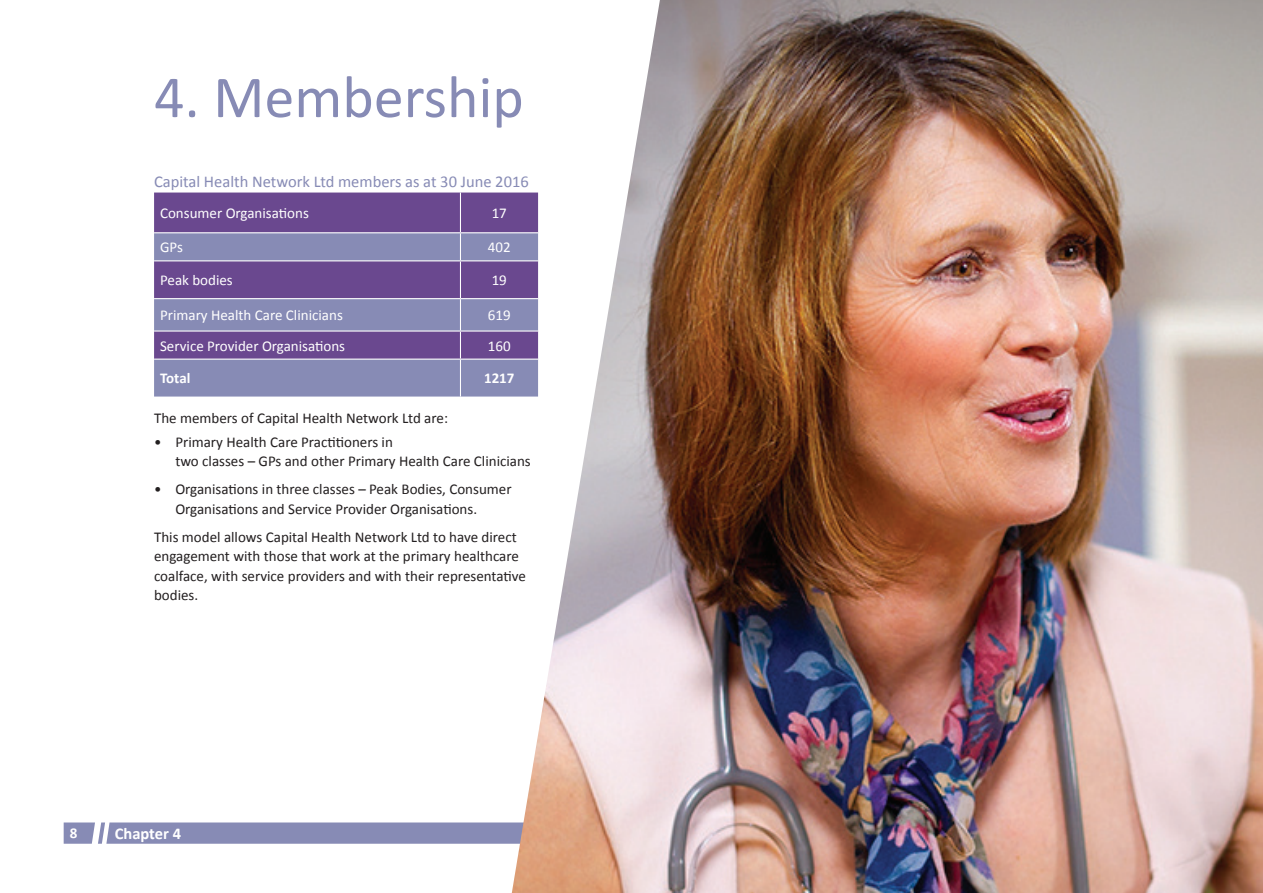
<style>
.page{position:relative;width:1263px;height:893px;background:#fff}
.page>*{position:absolute;margin:0;border:0;box-sizing:border-box;transform-origin:0 0}
.t1{font:60px "Calibri";color:#878bb5}
.intro_body{font:16.5px "Calibri";color:#878bb5}
.t2{font:700 16.5px "Calibri";color:#fff}
.body{font:15px/19.5px "Calibri";color:#231f20}
.body-2{font:15px "Calibri";color:#fff}
.body-3{font:700 15px "Calibri";color:#fff}
</style>
<div class="page">
<svg style="left:64px;top:822px;width:448px;height:22px;background:#8d91b9"></svg>
<img style="left:512px;top:0;width:751px;height:893px">
<div style="left:154px;top:193px;width:384px;height:39px;background:#6a488f"></div>
<svg style="left:154px;top:233px;width:384px;height:164px;background:#7c71a6"></svg>
<hr style="left:460px;top:193px;width:1px;height:39px;background:#fff">
<hr style="left:460px;top:232px;width:78px;height:1px;background:#fff">
<svg style="left:460px;top:233px;width:1px;height:27px"></svg>
<hr style="left:154px;top:260px;width:306px;height:1px;background:#fff">
<hr style="left:460px;top:260px;width:78px;height:1px;background:#fff">
<hr style="left:460px;top:261px;width:1px;height:37px;background:#fff">
<hr style="left:154px;top:298px;width:306px;height:1px;background:#fff">
<hr style="left:460px;top:298px;width:78px;height:1px;background:#fff">
<hr style="left:460px;top:299px;width:1px;height:31px;background:#fff">
<hr style="left:154px;top:330px;width:306px;height:2px;background:#fff">
<hr style="left:460px;top:330px;width:78px;height:2px;background:#fff">
<svg style="left:460px;top:332px;width:1px;height:27px"></svg>
<hr style="left:154px;top:359px;width:306px;height:1px;background:#fff">
<hr style="left:460px;top:359px;width:78px;height:1px;background:#fff">
<hr style="left:460px;top:360px;width:1px;height:37px;background:#fff">
<h1 class="t1" style="left:154px;top:60px;width:371px">4. Membership</h1>
<p class="intro_body" style="left:154px;top:171px;width:376px">Capital Health Network Ltd members as at 30 June 2016</p>
<p class="body-2" style="left:160px;top:204px;width:150px">Consumer Organisations</p>
<p class="body-2" style="left:492px;top:204px;width:17px">17</p>
<p class="body-2" style="left:160px;top:238px;width:24px">GPs</p>
<p class="body-2" style="left:488px;top:238px;width:24px">402</p>
<p class="body-2" style="left:160px;top:271px;width:74px">Peak bodies</p>
<p class="body-2" style="left:492px;top:271px;width:17px">19</p>
<p class="body-2" style="left:160px;top:306px;width:184px">Primary Health Care Clinicians</p>
<p class="body-2" style="left:488px;top:306px;width:24px">619</p>
<p class="body-2" style="left:160px;top:336px;width:187px">Service Provider Organisations</p>
<p class="body-2" style="left:488px;top:336px;width:24px">160</p>
<p class="body-3" style="left:160px;top:369px;width:32px">Total</p>
<p class="body-3" style="left:484px;top:369px;width:32px">1217</p>
<p class="body" style="left:154px;top:407px;width:295px">The members of Capital Health Network Ltd are:</p>
<p class="body" style="left:175px;top:431px;width:357px;text-indent:-21px">• Primary Health Care Practitioners in<br>two classes – GPs and other Primary Health Care Clinicians</p>
<p class="body" style="left:175px;top:479px;width:338px;text-indent:-21px">• Organisations in three classes – Peak Bodies, Consumer<br>Organisations and Service Provider Organisations.</p>
<p class="body" style="left:154px;top:526px;width:373px">This model allows Capital Health Network Ltd to have direct engagement with those that work at the primary healthcare coalface, with service providers and with their representative bodies.</p>
<p class="body-3" style="left:70px;top:824px;width:9px">8</p>
<p class="body-3" style="left:69px;top:830px;width:9px">8</p>
<p class="t2" style="left:115px;top:823px;width:68px">Chapter 4</p>
</div>
